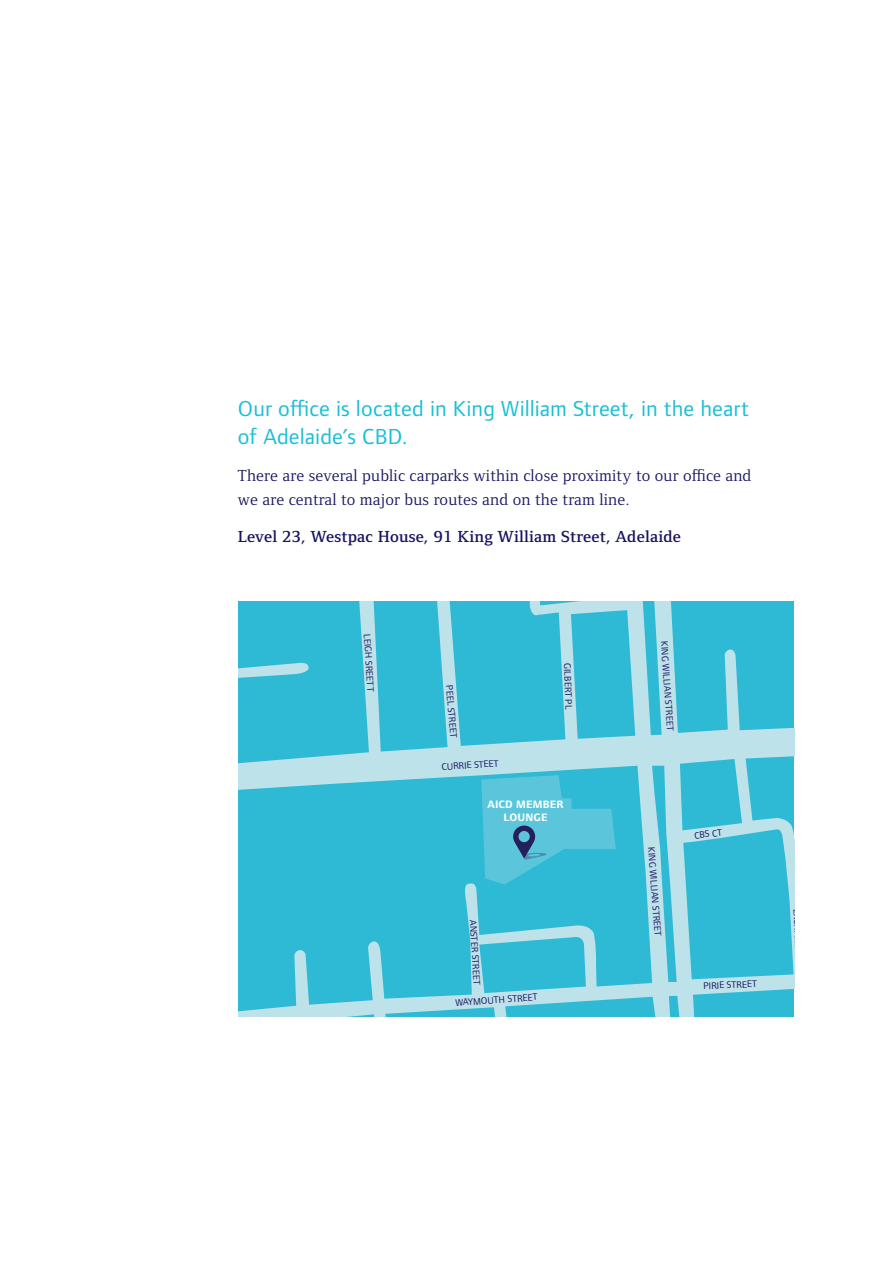
<style>
.page{position:relative;width:893px;height:1263px;background:#fff}
.page>*{position:absolute;margin:0;border:0;box-sizing:border-box;transform-origin:0 0}
.t1{font:22.5px/28.5px "Foundry Form Sans";letter-spacing:.005em;color:#1abfd5}
.t2{font:16.5px/24px "Foundry Form Serif";letter-spacing:.01em;color:#16135f}
.t3{font:600 16.5px "Foundry Form Serif";letter-spacing:.01em;color:#16135f}
.t4{font:700 11.1px/13.4px "Foundry Form Sans";letter-spacing:.015em;color:#fff;text-align:center}
.t5{font:9.9px "Foundry Form Sans";color:#17135f}
</style>
<div class="page">
<hr style="left:892px;top:0;width:1px;height:1263px;background:#e8e8e2">
<svg style="left:238px;top:601px;width:556px;height:416px;background:#4fc3d9"></svg>
<svg style="left:238px;top:661px;width:71px;height:18px"></svg>
<svg style="left:481px;top:775px;width:135px;height:109px;background:#49bdd5"></svg>
<h1 class="t1" style="left:238px;top:394px;width:512px">Our office is located in King William Street, in the heart of Adelaide’s CBD.</h1>
<h2 class="t2" style="left:238px;top:463px;width:515px">There are several public carparks within close proximity to our office and we are central to major bus routes and on the tram line.</h2>
<h2 class="t3" style="left:238px;top:527px;width:445px">Level 23, Westpac House, 91 King William Street, Adelaide</h2>
<p class="t5" style="left:373px;top:634px;width:59px;rotate:86deg">LEIGH SREETT</p>
<p class="t5" style="left:455px;top:684px;width:54px;rotate:85deg">PEEL STREET</p>
<p class="t5" style="left:441px;top:761px;width:59px;rotate:-4deg">CURRIE STEET</p>
<p class="t5" style="left:573px;top:663px;width:48px;rotate:88deg">GILBERT PL</p>
<p class="t4" style="left:487px;top:798px;width:78px">AICD MEMBER<br>LOUNGE</p>
<p class="t5" style="left:479px;top:919px;width:67px;rotate:87deg">ANSTER STREET</p>
<p class="t5" style="left:455px;top:997px;width:84px;rotate:-4deg">WAYMOUTH STREET</p>
<p class="t5" style="left:670px;top:641px;width:91px;rotate:86deg">KING WILLIAN STREET</p>
<p class="t5" style="left:657px;top:847px;width:91px;rotate:86deg">KING WILLIAN STREET</p>
<p class="t5" style="left:694px;top:829px;width:30px;rotate:-6deg">CBS CT</p>
<p class="t5" style="left:703px;top:980px;width:55px;rotate:-2deg">PIRIE STREET</p>
<p class="t5" style="left:803px;top:908px;width:59px;rotate:87deg">EXCHANGE PL</p>
</div>
